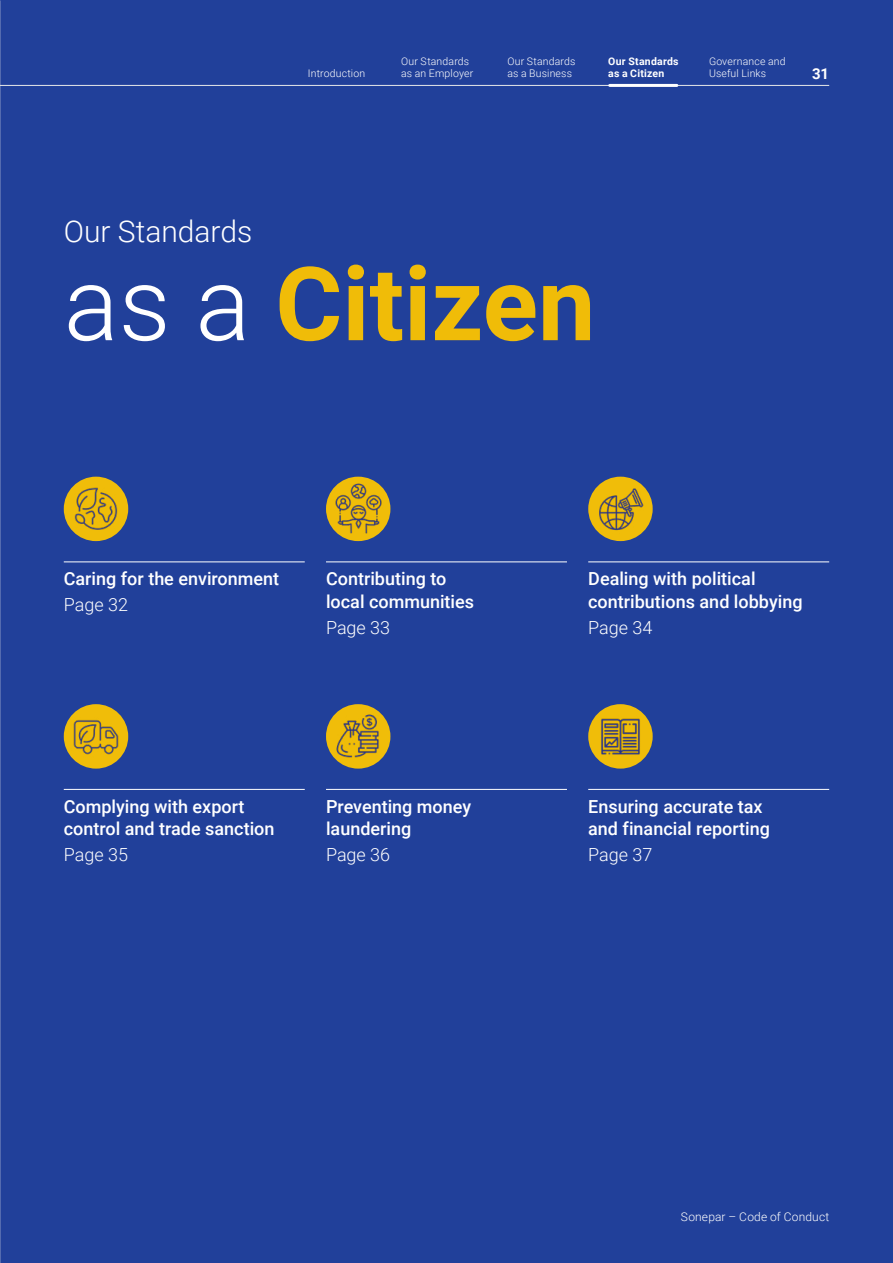
<style>
.page{position:relative;width:893px;height:1263px;background:#21409a}
.page>*{position:absolute;margin:0;border:0;box-sizing:border-box;transform-origin:0 0}
.t1{font:700 102.45px "Sonepar Roboto";color:#f0bc08}
.t2{font:300 30px "Sonepar Roboto";color:#fff}
.t3{font:500 18px/22.5px "Sonepar Roboto";color:#fff}
.t4{font:300 18px "Sonepar Roboto";color:#fff}
.t5{font:700 15px "Sonepar Roboto";color:#fff}
.t6{font:300 12px "Sonepar Roboto";letter-spacing:.015em;color:#fff}
.t7{font:300 10.5px/12px "Sonepar Roboto";letter-spacing:.015em;color:#fff}
.t8{font:700 10.5px/12px "Sonepar Roboto";letter-spacing:.02em;color:#fff}
.s1{font-weight:300;color:#fff}
.s2{font-weight:300}
</style>
<div class="page">
<img style="left:0;top:0;width:1px;height:1263px">
<svg style="left:0;top:0;width:1px;height:392px"></svg>
<svg style="left:0;top:595px;width:1px;height:668px"></svg>
<hr style="left:0;top:85px;width:829px;height:1px;background:#e6e7e8">
<hr style="left:610px;top:84px;width:67px;height:3px;background:#fff">
<div style="left:64px;top:477px;width:64px;height:64px;background:#f0bd09;border-radius:50%"></div>
<div style="left:326px;top:477px;width:64px;height:64px;background:#f0bd09;border-radius:50%"></div>
<div style="left:588px;top:477px;width:65px;height:64px;background:#f0bd09;border-radius:50%"></div>
<img style="left:333px;top:483px;width:51px;height:51px">
<img style="left:70px;top:483px;width:52px;height:51px">
<img style="left:595px;top:483px;width:51px;height:51px">
<div style="left:64px;top:704px;width:64px;height:65px;background:#f0bd09;border-radius:50%"></div>
<div style="left:326px;top:704px;width:64px;height:65px;background:#f0bd09;border-radius:50%"></div>
<div style="left:588px;top:704px;width:65px;height:65px;background:#f0bd09;border-radius:50%"></div>
<img style="left:333px;top:711px;width:51px;height:51px">
<img style="left:70px;top:711px;width:52px;height:51px">
<img style="left:595px;top:711px;width:51px;height:51px">
<hr style="left:64px;top:562px;width:241px;height:1px;background:#fff">
<hr style="left:64px;top:789px;width:241px;height:1px;background:#fff">
<hr style="left:326px;top:562px;width:241px;height:1px;background:#fff">
<hr style="left:326px;top:789px;width:241px;height:1px;background:#fff">
<hr style="left:588px;top:562px;width:241px;height:1px;background:#fff">
<hr style="left:588px;top:789px;width:241px;height:1px;background:#fff">
<h2 class="t2" style="left:64px;top:211px;width:190px">Our Standards</h2>
<p class="t7" style="left:401px;top:55px;width:74px">Our Standards as an Employer</p>
<p class="t7" style="left:507px;top:55px;width:69px">Our Standards as a Business</p>
<p class="t8" style="left:608px;top:55px;width:72px">Our Standards as a Citizen</p>
<p class="t7" style="left:709px;top:55px;width:78px">Governance and<br>Useful Links</p>
<p class="t7" style="left:308px;top:67px;width:59px">Introduction</p>
<p class="t5" style="left:812px;top:63px;width:18px">31</p>
<h2 class="t1" style="left:64px;top:232px;width:533px"><span class="s1">as a</span> Citizen</h2>
<p class="t3" style="left:64px;top:566px;width:217px;line-height:25.7px">Caring for the environment<br><span class="s2">Page 32</span></p>
<p class="t3" style="left:326px;top:567px;width:150px">Contributing to local communities</p>
<p class="t4" style="left:326px;top:615px;width:66px">Page 33</p>
<p class="t3" style="left:64px;top:795px;width:212px">Complying with export control and trade sanction</p>
<p class="t4" style="left:64px;top:842px;width:66px">Page 35</p>
<p class="t3" style="left:326px;top:795px;width:147px">Preventing money laundering</p>
<p class="t4" style="left:326px;top:842px;width:66px">Page 36</p>
<p class="t3" style="left:588px;top:567px;width:216px">Dealing with political contributions and lobbying</p>
<p class="t4" style="left:588px;top:615px;width:66px">Page 34</p>
<p class="t3" style="left:588px;top:795px;width:183px">Ensuring accurate tax and financial reporting</p>
<p class="t4" style="left:588px;top:842px;width:66px">Page 37</p>
<p class="t6" style="left:681px;top:1208px;width:150px">Sonepar – Code of Conduct</p>
</div>
